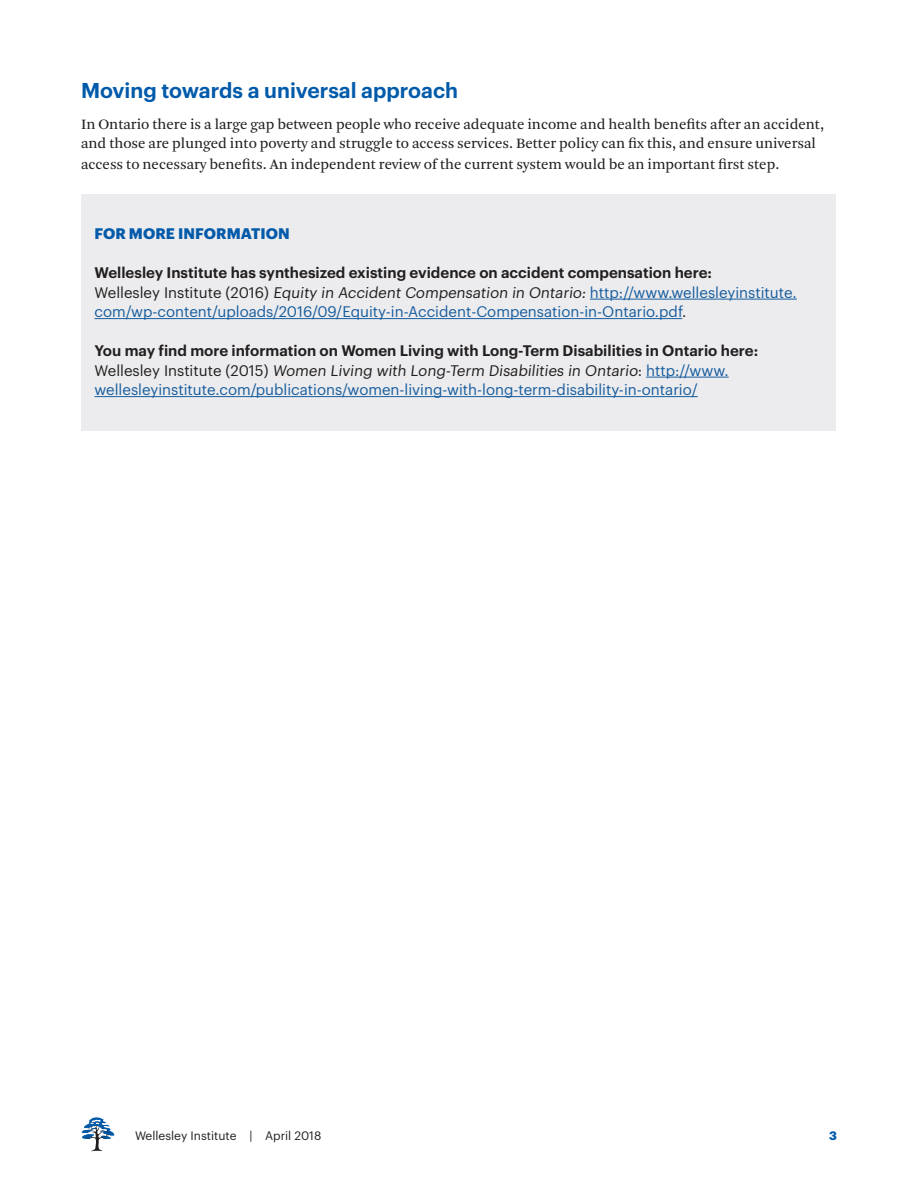
<style>
.page{position:relative;width:918px;height:1188px;background:#fff}
.page>*{position:absolute;margin:0;border:0;box-sizing:border-box;transform-origin:0 0}
.Heading_1{font:600 21px "Graphik";color:#015aaa}
.P_with_BG{font:15px/19.5px "Graphik";color:#175d9e}
.Body{font:15px/19.5px "Arnhem Blond";color:#231f20}
.P_with_BG-2{font:700 15px "Graphik";letter-spacing:.005em;color:#015aaa}
.t1{font:12px "Graphik";color:#231f20}
.t2{font:700 12px "Graphik";color:#015aaa}
.s1{font-weight:600;color:#231f20}
.s2{color:#231f20}
</style>
<div class="page">
<svg style="left:81px;top:1117px;width:34px;height:34px"></svg>
<div style="left:82px;top:194px;width:754px;height:237px;background:#ececee"></div>
<hr style="left:590px;top:299px;width:207px;height:1px;background:#175d9e">
<hr style="left:94px;top:318px;width:588px;height:1px;background:#175d9e">
<hr style="left:646px;top:377px;width:83px;height:1px;background:#175d9e">
<hr style="left:94px;top:396px;width:604px;height:1px;background:#175d9e">
<p class="Heading_1" style="left:81px;top:75px;width:379px">Moving towards a universal approach</p>
<p class="Body" style="left:81px;top:114px;width:744px">In Ontario there is a large gap between people who receive adequate income and health benefits after an accident, and those are plunged into poverty and struggle to access services. Better policy can fix this, and ensure universal</p>
<p class="Body" style="left:81px;top:155px;width:700px">access to necessary benefits. An independent review of the current system would be an important first step.</p>
<p class="P_with_BG-2" style="left:95px;top:222px;width:197px">FOR MORE INFORMATION</p>
<p class="P_with_BG" style="left:94px;top:262px;width:704px"><span class="s1">Wellesley Institute has synthesized existing evidence on accident compensation here:<br></span><span class="s2">Wellesley Institute (2016) Equity in Accident Compensation in Ontario:</span> http://www.wellesleyinstitute. com/wp-content/uploads/2016/09/Equity-in-Accident-Compensation-in-Ontario.pdf<span class="s2">.</span></p>
<p class="P_with_BG" style="left:94px;top:340px;width:665px"><span class="s1">You may find more information on Women Living with Long-Term Disabilities in Ontario here:<br></span><span class="s2">We l l es l ey I n st i t u te (2 0 1 5) Women Living with Long-Term Disabilities in Ontario:</span> h tt p ://www. wellesleyinstitute.com/publications/women-living-with-long-term-disability-in-ontario/</p>
<p class="t1" style="left:135px;top:1127px;width:188px">Wellesley Institute | April 2018</p>
<p class="t2" style="left:829px;top:1126px;width:9px">3</p>
</div>
